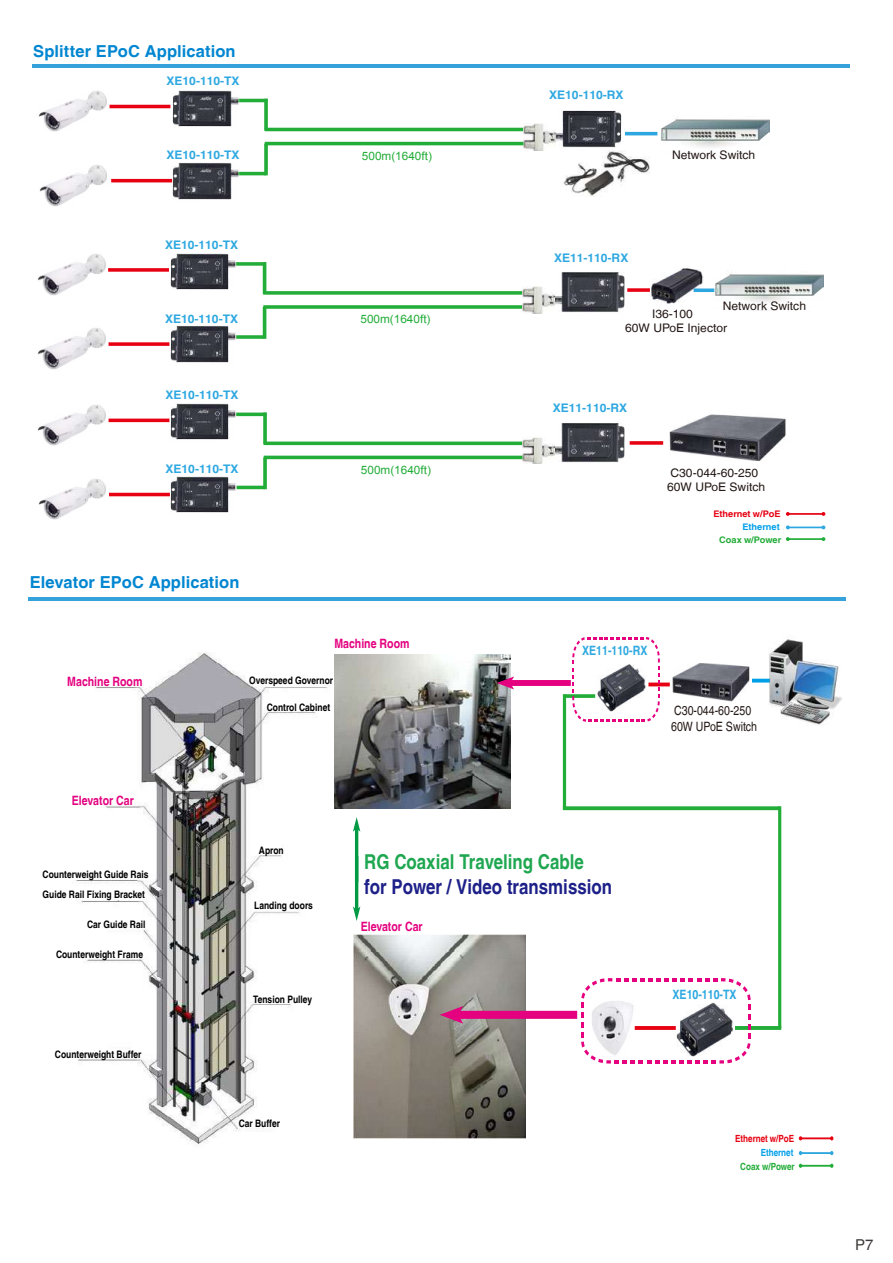
<style>
.page{position:relative;width:893px;height:1263px;background:#fff}
.page>*{position:absolute;margin:0;border:0;box-sizing:border-box;transform-origin:0 0}
.t1{font:700 20.55px "Helvetica LT";color:#1d2088;scale:.82 1}
.t2{font:700 20.55px "Helvetica LT";color:#1ea750;scale:.82 1}
.t3{font:700 16.5px "Helvetica LT";letter-spacing:.005em;color:#0086d1}
.t4{font:15px "Helvetica LT";color:#3e3a39}
.t5{font:700 12.9px "Helvetica LT";color:#e4007f;scale:.82 1}
.t6{font:12.9px/15.5px "Helvetica LT";color:#231815;scale:.82 1}
.t7{font:700 12.9px "Helvetica LT";color:#2ea8e1;scale:.82 1}
.t8{font:700 11.85px "Helvetica LT";color:#2ea8e1}
.t9{font:11.85px/14.1px "Helvetica LT";color:#231815}
.t10{font:11.55px "Arial";color:#22ac38}
.t11{font:700 10.35px/20.5px "Helvetica LT";color:#000;scale:.82 1}
.t12{font:700 9.9px "Helvetica LT";color:#e60012;scale:.82 1}
.t13{font:700 9.9px "Helvetica LT";letter-spacing:-.005em;color:#22ac38;scale:.82 1}
.t14{font:700 9.9px "Helvetica LT";color:#00a0e9;scale:.82 1}
.t15{font:700 9px "Helvetica LT";color:#e60012}
.t16{font:700 9px "Helvetica LT";letter-spacing:-.005em;color:#22ac38}
.t17{font:700 9px "Helvetica LT";color:#00a0e9}
</style>
<div class="page">
<hr style="left:110px;top:105px;width:60px;height:3px;background:#e60012">
<hr style="left:788px;top:513px;width:35px;height:2px;background:#e60012">
<svg style="left:786px;top:512px;width:4px;height:4px"></svg>
<hr style="left:788px;top:526px;width:35px;height:2px;background:#2ea7e0">
<svg style="left:821px;top:525px;width:4px;height:4px"></svg>
<hr style="left:788px;top:538px;width:35px;height:2px;background:#22ac38">
<svg style="left:786px;top:537px;width:4px;height:4px"></svg>
<img style="left:654px;top:119px;width:115px;height:37px">
<img style="left:38px;top:91px;width:72px;height:41px">
<hr style="left:265px;top:128px;width:258px;height:3px;background:#22ac38">
<hr style="left:625px;top:132px;width:32px;height:3px;background:#2ea7e0">
<svg style="left:630px;top:441px;width:33px;height:4px"></svg>
<img style="left:709px;top:274px;width:114px;height:37px">
<svg style="left:703px;top:288px;width:11px;height:4px"></svg>
<img style="left:651px;top:268px;width:52px;height:36px">
<svg style="left:629px;top:288px;width:21px;height:4px"></svg>
<img style="left:523px;top:123px;width:31px;height:27px">
<hr style="left:265px;top:142px;width:258px;height:3px;background:#22ac38">
<hr style="left:237px;top:99px;width:30px;height:3px;background:#22ac38">
<hr style="left:111px;top:179px;width:61px;height:3px;background:#e60012">
<img style="left:39px;top:165px;width:68px;height:42px">
<hr style="left:238px;top:172px;width:28px;height:3px;background:#22ac38">
<svg style="left:264px;top:99px;width:4px;height:31px"></svg>
<svg style="left:264px;top:144px;width:4px;height:31px"></svg>
<img style="left:554px;top:272px;width:75px;height:40px">
<img style="left:555px;top:423px;width:70px;height:40px">
<svg style="left:108px;top:268px;width:60px;height:4px"></svg>
<img style="left:37px;top:254px;width:69px;height:42px">
<svg style="left:263px;top:291px;width:259px;height:4px"></svg>
<img style="left:522px;top:287px;width:32px;height:27px">
<svg style="left:263px;top:305px;width:259px;height:4px"></svg>
<svg style="left:237px;top:262px;width:26px;height:4px"></svg>
<svg style="left:109px;top:342px;width:59px;height:4px"></svg>
<img style="left:37px;top:328px;width:72px;height:42px">
<svg style="left:237px;top:335px;width:26px;height:4px"></svg>
<hr style="left:263px;top:262px;width:3px;height:32px;background:#22ac38">
<hr style="left:263px;top:307px;width:3px;height:32px;background:#22ac38">
<hr style="left:109px;top:419px;width:60px;height:3px;background:#e60012">
<img style="left:37px;top:405px;width:72px;height:41px">
<svg style="left:264px;top:441px;width:258px;height:4px"></svg>
<img style="left:522px;top:437px;width:33px;height:27px">
<hr style="left:264px;top:456px;width:258px;height:3px;background:#22ac38">
<hr style="left:236px;top:413px;width:30px;height:3px;background:#22ac38">
<hr style="left:109px;top:493px;width:61px;height:3px;background:#e60012">
<img style="left:38px;top:479px;width:68px;height:41px">
<hr style="left:237px;top:486px;width:28px;height:3px;background:#22ac38">
<svg style="left:263px;top:413px;width:4px;height:31px"></svg>
<svg style="left:263px;top:457px;width:4px;height:32px"></svg>
<img style="left:663px;top:414px;width:123px;height:47px">
<img style="left:563px;top:151px;width:87px;height:45px">
<img style="left:554px;top:110px;width:68px;height:38px">
<img style="left:172px;top:90px;width:67px;height:37px">
<img style="left:171px;top:162px;width:68px;height:38px">
<img style="left:168px;top:253px;width:69px;height:37px">
<img style="left:168px;top:325px;width:69px;height:38px">
<img style="left:168px;top:403px;width:69px;height:37px">
<img style="left:168px;top:476px;width:69px;height:37px">
<img style="left:354px;top:934px;width:172px;height:205px">
<img style="left:75px;top:653px;width:253px;height:492px">
<hr style="left:563px;top:694px;width:3px;height:115px;background:#22ac38">
<img style="left:334px;top:655px;width:177px;height:154px">
<hr style="left:800px;top:1137px;width:32px;height:2px;background:#e60012">
<hr style="left:800px;top:1152px;width:32px;height:2px;background:#2ea7e0">
<hr style="left:800px;top:1165px;width:32px;height:1px;background:#22ac38">
<svg style="left:353px;top:817px;width:7px;height:104px"></svg>
<svg style="left:563px;top:806px;width:215px;height:4px"></svg>
<hr style="left:778px;top:806px;width:3px;height:222px;background:#22ac38">
<hr style="left:648px;top:683px;width:22px;height:3px;background:#e60012">
<hr style="left:752px;top:679px;width:18px;height:3px;background:#00a0e9">
<img style="left:769px;top:639px;width:73px;height:86px">
<svg style="left:751px;top:1026px;width:30px;height:4px"></svg>
<svg style="left:497px;top:637px;width:163px;height:85px"></svg>
<svg style="left:440px;top:978px;width:311px;height:85px"></svg>
<img style="left:595px;top:662px;width:53px;height:50px">
<img style="left:668px;top:663px;width:85px;height:39px">
<img style="left:674px;top:999px;width:63px;height:58px">
<hr style="left:32px;top:64px;width:818px;height:3px;background:#36a2dc">
<hr style="left:28px;top:597px;width:818px;height:3px;background:#36a2dc">
<h2 class="t3" style="left:33px;top:41px;width:204px">Splitter EPoC Application</h2>
<p class="t8" style="left:167px;top:74px;width:75px">XE10-110-TX</p>
<p class="t8" style="left:167px;top:148px;width:75px">XE10-110-TX</p>
<p class="t10" style="left:362px;top:148px;width:72px">500m(1640ft)</p>
<p class="t8" style="left:549px;top:87px;width:76px">XE10-110-RX</p>
<p class="t9" style="left:672px;top:148px;width:85px">Network Switch</p>
<p class="t8" style="left:165px;top:237px;width:75px">XE10-110-TX</p>
<p class="t8" style="left:165px;top:311px;width:75px">XE10-110-TX</p>
<p class="t8" style="left:166px;top:388px;width:75px">XE10-110-TX</p>
<p class="t8" style="left:166px;top:462px;width:75px">XE10-110-TX</p>
<p class="t10" style="left:360px;top:312px;width:72px">500m(1640ft)</p>
<p class="t10" style="left:361px;top:462px;width:72px">500m(1640ft)</p>
<h2 class="t3" style="left:30px;top:572px;width:211px">Elevator EPoC Application</h2>
<p class="t5" style="left:67px;top:673px;width:93px">Machine Room</p>
<p class="t5" style="left:334px;top:636px;width:93px">Machine Room</p>
<p class="t11" style="left:249px;top:670px;width:104px">Overspeed Governor</p>
<p class="t11" style="left:267px;top:697px;width:79px">Control Cabinet</p>
<p class="t8" style="left:554px;top:251px;width:76px">XE11-110-RX</p>
<p class="t9" style="left:723px;top:298px;width:85px">Network Switch</p>
<p class="t9" style="left:625px;top:306px;width:103px;text-indent:27px">I36-100<br>60W UPoE Injector</p>
<p class="t8" style="left:553px;top:401px;width:76px">XE11-110-RX</p>
<p class="t9" style="left:667px;top:465px;width:99px">C30-044-60-250<br>60W UPoE Switch</p>
<p class="t15" style="left:713px;top:508px;width:69px">Ethernet w/PoE</p>
<p class="t17" style="left:742px;top:522px;width:39px">Ethernet</p>
<p class="t16" style="left:719px;top:534px;width:64px">Coax w/Power</p>
<p class="t7" style="left:582px;top:642px;width:81px">XE11-110-RX</p>
<p class="t6" style="left:671px;top:703px;width:106px">C30-044-60-250<br>60W UPoE Switch</p>
<p class="t5" style="left:72px;top:793px;width:77px">Elevator Car</p>
<p class="t11" style="left:43px;top:863px;width:131px">Counterweight Guide Rais<br>Guide Rail Fixing Bracket</p>
<p class="t11" style="left:87px;top:914px;width:73px">Car Guide Rail</p>
<p class="t11" style="left:56px;top:944px;width:108px">Counterweight Frame</p>
<p class="t11" style="left:55px;top:1044px;width:107px">Counterweight Buffer</p>
<p class="t11" style="left:259px;top:840px;width:32px">Apron</p>
<p class="t11" style="left:254px;top:895px;width:73px">Landing doors</p>
<p class="t11" style="left:253px;top:988px;width:74px">Tension Pulley</p>
<h1 class="t2" style="left:364px;top:849px;width:269px">RG Coaxial Traveling Cable</h1>
<h1 class="t1" style="left:364px;top:874px;width:304px">for Power / Video transmission</h1>
<p class="t5" style="left:361px;top:919px;width:77px">Elevator Car</p>
<p class="t7" style="left:672px;top:987px;width:80px">XE10-110-TX</p>
<p class="t11" style="left:239px;top:1112px;width:52px">Car Buffer</p>
<p class="t12" style="left:735px;top:1132px;width:73px">Ethernet w/PoE</p>
<p class="t14" style="left:761px;top:1147px;width:41px">Ethernet</p>
<p class="t13" style="left:740px;top:1160px;width:68px">Coax w/Power</p>
<h3 class="t4" style="left:855px;top:1236px;width:20px">P7</h3>
</div>
